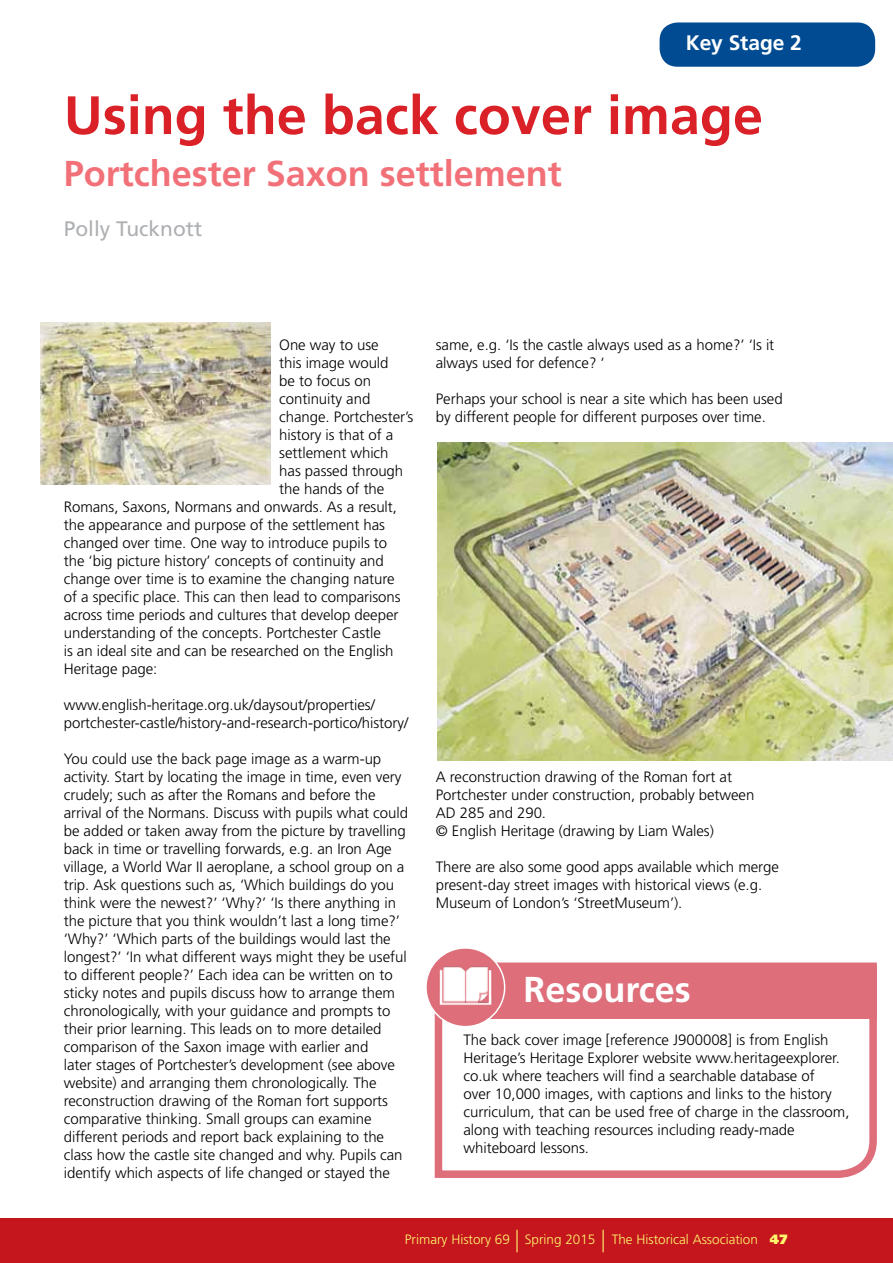
<style>
.page{position:relative;width:893px;height:1263px;background:#fff}
.page>*{position:absolute;margin:0;border:0;box-sizing:border-box;transform-origin:0 0}
.t1{font:700 54px "Frutiger LT Std";color:#da2128}
.t2{font:700 36px "Frutiger LT Std";color:#f27179}
.t3{font:700 36px "Frutiger LT Std";color:#fff}
.t4{font:21px "Frutiger LT Std";color:#adafb2}
.t5{font:700 21px "Frutiger LT Std";letter-spacing:-.005em;color:#fff}
.t6{font:300 15px/18px "Frutiger LT Std";letter-spacing:-.005em;color:#000}
.t7{font:300 13.5px "Frutiger LT Std";color:#fff56d}
.s1{font-weight:900}
</style>
<div class="page">
<div style="left:0;top:1218px;width:893px;height:45px;background:#c4161c"></div>
<hr style="left:516px;top:1230px;width:2px;height:22px;background:#fff56d">
<svg style="left:603px;top:1230px;width:1px;height:22px"></svg>
<div style="left:660px;top:22px;width:215px;height:45px;background:#004b92;border-radius:18px"></div>
<svg style="left:434px;top:962px;width:443px;height:216px"></svg>
<div style="left:438px;top:966px;width:439px;height:53px;background:#dd6e7a"></div>
<svg style="left:426px;top:948px;width:79px;height:79px"></svg>
<div style="left:425px;top:947px;width:80px;height:80px;border:2px solid #fff;border-radius:50%"></div>
<img style="left:429px;top:948px;width:73px;height:69px">
<img style="left:40px;top:322px;width:231px;height:163px">
<img style="left:437px;top:442px;width:456px;height:318px">
<h3 class="t5" style="left:686px;top:31px;width:118px">Key Stage 2</h3>
<h1 class="t1" style="left:64px;top:84px;width:701px">Using the back cover image</h1>
<h2 class="t2" style="left:64px;top:152px;width:500px">Portchester Saxon settlement</h2>
<h3 class="t4" style="left:64px;top:217px;width:140px">Polly Tucknott</h3>
<p class="t6" style="left:279px;top:336px;width:101px">One way to use</p>
<p class="t6" style="left:279px;top:354px;width:111px">this image would</p>
<p class="t6" style="left:279px;top:372px;width:93px">be to focus on</p>
<p class="t6" style="left:279px;top:390px;width:93px">continuity and</p>
<p class="t6" style="left:279px;top:408px;width:136px">change. Portchester’s</p>
<p class="t6" style="left:279px;top:426px;width:116px">history is that of a</p>
<p class="t6" style="left:279px;top:444px;width:111px">settlement which</p>
<p class="t6" style="left:279px;top:462px;width:126px">has passed through</p>
<p class="t6" style="left:279px;top:480px;width:107px">the hands of the</p>
<p class="t6" style="left:64px;top:498px;width:335px">Romans, Saxons, Normans and onwards. As a result,</p>
<p class="t6" style="left:64px;top:516px;width:323px">the appearance and purpose of the settlement has</p>
<p class="t6" style="left:64px;top:534px;width:325px">changed over time. One way to introduce pupils to</p>
<p class="t6" style="left:64px;top:552px;width:321px">the ‘big picture history’ concepts of continuity and</p>
<p class="t6" style="left:64px;top:570px;width:332px">change over time is to examine the changing nature</p>
<p class="t6" style="left:64px;top:588px;width:338px">of a specific place. This can then lead to comparisons</p>
<p class="t6" style="left:64px;top:606px;width:336px">across time periods and cultures that develop deeper</p>
<p class="t6" style="left:64px;top:624px;width:319px">understanding of the concepts. Portchester Castle</p>
<p class="t6" style="left:64px;top:642px;width:331px">is an ideal site and can be researched on the English</p>
<p class="t6" style="left:64px;top:660px;width:95px">Heritage page:</p>
<p class="t6" style="left:64px;top:696px;width:346px">www.english-heritage.org.uk/daysout/properties/ portchester-castle/history-and-research-portico/history/</p>
<p class="t6" style="left:64px;top:750px;width:346px">You could use the back page image as a warm-up activity. Start by locating the image in time, even very crudely; such as after the Romans and before the arrival of the Normans. Discuss with pupils what could be added or taken away from the picture by travelling back in time or travelling forwards, e.g. an Iron Age village, a World War II aeroplane, a school group on a trip. Ask questions such as, ‘Which buildings do you think were the newest?’ ‘Why?’ ‘Is there anything in the picture that you think wouldn’t last a long time?’ ‘Why?’ ‘Which parts of the buildings would last the longest?’ ‘In what different ways might they be useful to different people?’ Each idea can be written on to sticky notes and pupils discuss how to arrange them chronologically, with your guidance and prompts to their prior learning. This leads on to more detailed comparison of the Saxon image with earlier and<br>later stages of Portchester’s development (see above website) and arranging them chronologically. The reconstruction drawing of the Roman fort supports comparative thinking. Small groups can examine different periods and report back explaining to the class how the castle site changed and why. Pupils can identify which aspects of life changed or stayed the</p>
<p class="t6" style="left:436px;top:336px;width:340px">same, e.g. ‘Is the castle always used as a home?’ ‘Is it always used for defence? ‘</p>
<p class="t6" style="left:436px;top:390px;width:348px">Perhaps your school is near a site which has been used by different people for different purposes over time.</p>
<p class="t6" style="left:436px;top:768px;width:320px">A reconstruction drawing of the Roman fort at Portchester under construction, probably between AD 285 and 290.<br>© English Heritage (drawing by Liam Wales)</p>
<p class="t6" style="left:436px;top:858px;width:345px">There are also some good apps available which merge present-day street images with historical views (e.g.<br>Museum of London’s ‘StreetMuseum’).</p>
<h2 class="t3" style="left:523px;top:968px;width:169px">Resources</h2>
<p class="t6" style="left:463px;top:1031px;width:387px">The back cover image [reference J900008] is from English Heritage’s Heritage Explorer website www.heritageexplorer. co.uk where teachers will find a searchable database of<br>over 10,000 images, with captions and links to the history curriculum, that can be used free of charge in the classroom, along with teaching resources including ready-made whiteboard lessons.</p>
<p class="t7" style="left:405px;top:1232px;width:384px">Primary History 69 Spring 2015 The Historical Association <span class="s1">47</span></p>
</div>
